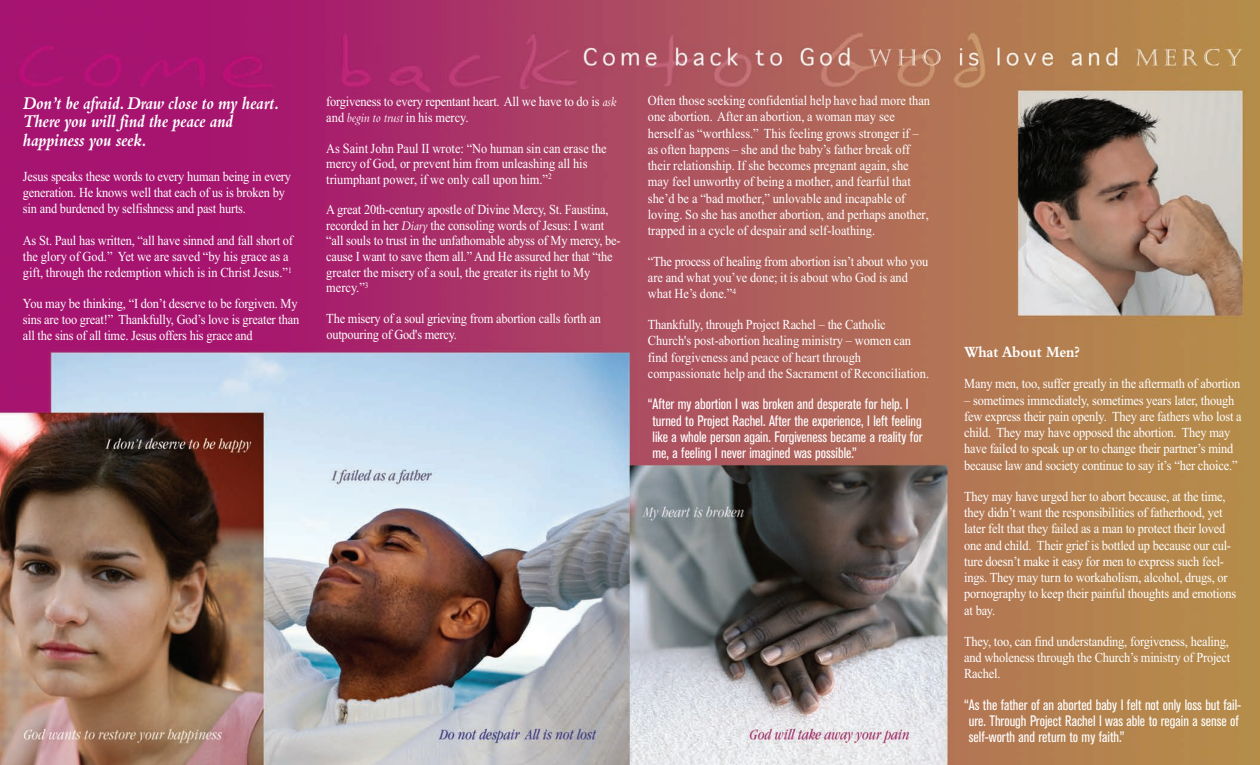
<style>
.page{position:relative;width:1260px;height:765px;background:#fff}
.page>*{position:absolute;margin:0;border:0;box-sizing:border-box;transform-origin:0 0}
.t1{font:italic 700 18.75px/18.8px "Bembo";letter-spacing:-.015em;color:#fff;scale:.9 1}
.t2{font:700 16.25px "Bembo";color:#fff;scale:.9 1}
.t3{font:condensed 15px/16.4px "Akzidenz Grotesk BE";color:#fff}
.t4{font:13.75px/16.2px "Times New Roman";letter-spacing:-.015em;color:#fff;scale:.9 1}
.s1{font-family:"Bembo";font-style:italic}
</style>
<div class="page">
<img style="left:0;top:0;width:1260px;height:765px">
<p class="t1" style="left:23px;top:93px;width:287px">Don’t be afraid. Draw close to my heart.<br>There you will find the peace and happiness you seek.</p>
<p class="t4" style="left:23px;top:168px;width:300px">Jesus speaks these words to every human being in every generation. He knows well that each of us is broken by sin and burdened by selfishness and past hurts.</p>
<p class="t4" style="left:23px;top:232px;width:302px">As St. Paul has written, “all have sinned and fall short of the glory of God.” Yet we are saved “by his grace as a gift, through the redemption which is in Christ Jesus.”<sup>1</sup></p>
<p class="t4" style="left:23px;top:295px;width:309px;text-align:justify">You may be thinking, “I don’t deserve to be forgiven. My sins are too great!” Thankfully, God’s love is greater than all the sins of all time. Jesus offers his grace and</p>
<p class="t4" style="left:326px;top:93px;width:324px">forgiveness to every repentant heart. All we have to do is <span class="s1">ask </span>and <span class="s1">begin to trust</span> in his mercy.</p>
<p class="t4" style="left:326px;top:140px;width:313px;line-height:15.4px">As Saint John Paul II wrote: “No human sin can erase the mercy of God, or prevent him from unleashing all his triumphant power, if we only call upon him.”<sup>2</sup></p>
<p class="t4" style="left:326px;top:202px;width:328px;line-height:15.5px">A great 20th-century apostle of Divine Mercy, St. Faustina, recorded in her <span class="s1">Diary</span> the consoling words of Jesus: I want “all souls to trust in the unfathomable abyss of My mercy, be&shy;cause I want to save them all.” And He assured her that “the greater the misery of a soul, the greater its right to My mercy.”<sup>3</sup></p>
<p class="t4" style="left:326px;top:310px;width:307px;line-height:15.8px">The misery of a soul grieving from abortion calls forth an outpouring of God's mercy.</p>
<p class="t4" style="left:648px;top:92px;width:315px">Often those seeking confidential help have had more than one abortion. After an abortion, a woman may see herself as “worthless.” This feeling grows stronger if – as often happens – she and the baby’s father break off their relationship. If she becomes pregnant again, she may feel unworthy of being a mother, and fearful that she’d be a “bad mother,” unlovable and incapable of loving. So she has another abortion, and perhaps another, trapped in a cycle of despair and self-loathing.</p>
<p class="t4" style="left:648px;top:253px;width:313px">“The process of healing from abortion isn’t about who you are and what you’ve done; it is about who God is and what He’s done.”<sup>4</sup></p>
<p class="t4" style="left:648px;top:317px;width:314px">Thankfully, through Project Rachel – the Catholic Church's post-abortion healing ministry – women can find forgiveness and peace of heart through compassionate help and the Sacrament of Reconciliation.</p>
<p class="t3" style="left:653px;top:396px;width:271px;text-indent:-5px">“After my abortion I was broken and desperate for help. I turned to Project Rachel. After the experience, I left feeling like a whole person again. Forgiveness became a reality for me, a feeling I never imagined was possible.”</p>
<p class="t2" style="left:964px;top:343px;width:130px">What About Men?</p>
<p class="t4" style="left:964px;top:375px;width:308px">Many men, too, suffer greatly in the aftermath of abortion</p>
<p class="t4" style="left:964px;top:392px;width:310px">– sometimes immediately, sometimes years later, though few express their pain openly. They are fathers who lost a child. They may have opposed the abortion. They may have failed to speak up or to change their partner’s mind because law and society continue to say it’s “her choice.”</p>
<p class="t4" style="left:964px;top:488px;width:304px">They may have urged her to abort because, at the time, they didn’t want the responsibilities of fatherhood, yet later felt that they failed as a man to protect their loved one and child. Their grief is bottled up because our cul&shy;ture doesn’t make it easy for men to express such feel&shy;ings. They may turn to workaholism, alcohol, drugs, or pornography to keep their painful thoughts and emotions at bay.</p>
<p class="t4" style="left:964px;top:633px;width:297px;text-align:justify">They, too, can find understanding, forgiveness, healing, and wholeness through the Church’s ministry of Project Rachel.</p>
<p class="t3" style="left:969px;top:697px;width:274px;text-indent:-5px">“As the father of an aborted baby I felt not only loss but fail&shy;ure. Through Project Rachel I was able to regain a sense of self-worth and return to my faith.”</p>
</div>
